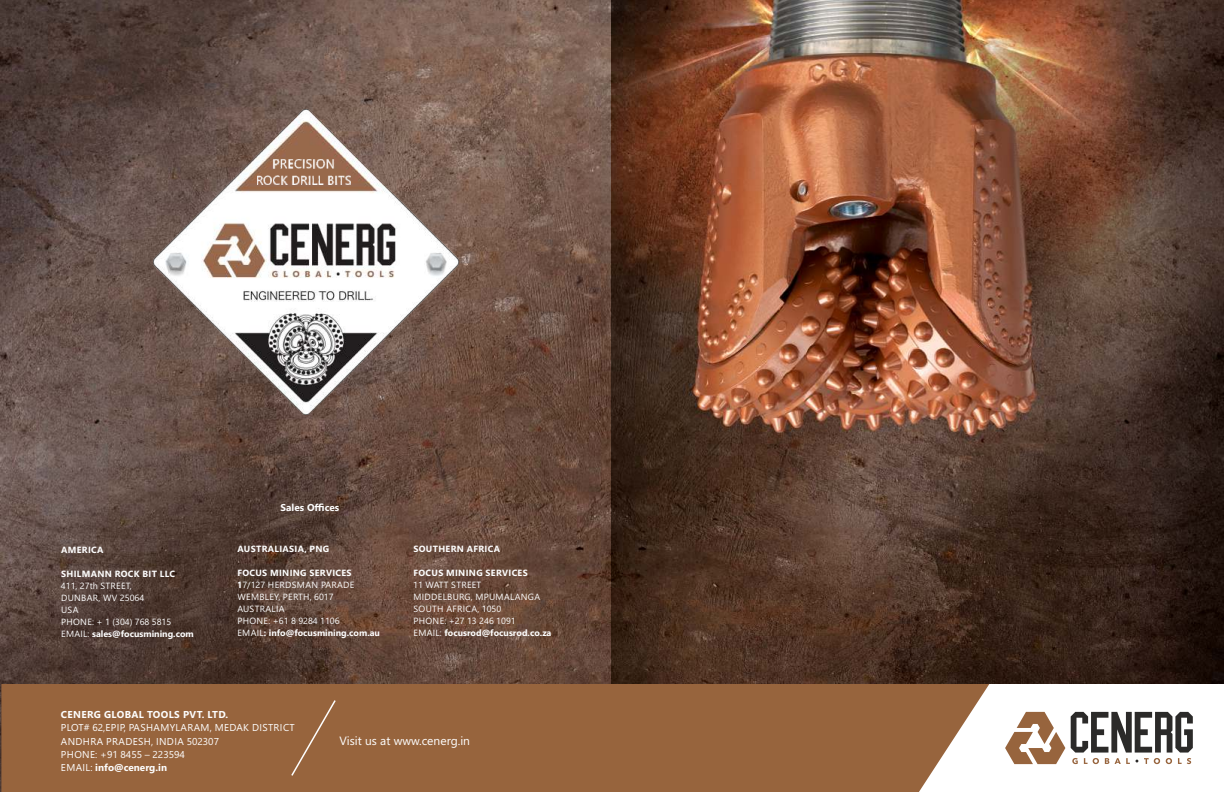
<style>
.page{position:relative;width:1224px;height:792px;background:#fff}
.page>*{position:absolute;margin:0;border:0;box-sizing:border-box;transform-origin:0 0}
.t1{font:12px "Segoe UI";color:#fefefe}
.t2{font:10px/13.3px "Segoe UI";letter-spacing:.035em;color:#fefefe}
.t3{font:700 10px "Segoe UI";letter-spacing:.035em;color:#fefefe}
.t4{font:700 10px "Segoe UI";color:#fefefe}
.t5{font:9px/12px "Segoe UI";letter-spacing:.035em;color:#fefefe}
.t6{font:9px/12px "Segoe UI";color:#fefefe}
.t7{font:700 9px "Segoe UI";letter-spacing:.035em;color:#fefefe}
.s1{font-weight:700}
</style>
<div class="page">
<img style="left:0;top:0;width:612px;height:792px">
<img style="left:612px;top:0;width:612px;height:684px">
<svg style="left:1005px;top:712px;width:60px;height:52px"></svg>
<svg style="left:1071px;top:712px;width:122px;height:52px"></svg>
<img style="left:154px;top:110px;width:304px;height:305px">
<img style="left:258px;top:160px;width:93px;height:24px">
<div style="left:1px;top:684px;width:988px;height:108px;background:#97643d"></div>
<div style="left:290px;top:699px;width:47px;height:78px;background:#97643d"></div>
<p class="t7" style="left:61px;top:546px;width:44px">AMERICA</p>
<p class="t7" style="left:61px;top:570px;width:115px">SHILMANN ROCK BIT LLC</p>
<p class="t6" style="left:61px;top:580px;width:134px">411, 27th STREET,<br>DUNBAR, WV 25064<br>USA<br>PHONE: + 1 (304) 768 5815<br>EMAIL: <span class="s1">sales@focusmining.com</span></p>
<p class="t4" style="left:281px;top:504px;width:60px">Sales Offices</p>
<p class="t7" style="left:237px;top:546px;width:93px">AUSTRALIASIA, PNG</p>
<p class="t5" style="left:237px;top:568px;width:144px"><span class="s1">FOCUS MINING SERVICES<br>1</span>7/127 HERDSMAN PARADE<br>WEMBLEY, PERTH, 6017<br>AUSTRALIA<br>PHONE: +61 8 9284 1106<br>EMAIL<span class="s1">: info@focusmining.com.au</span></p>
<p class="t7" style="left:413px;top:546px;width:88px">SOUTHERN AFRICA</p>
<p class="t7" style="left:413px;top:570px;width:116px">FOCUS MINING SERVICES</p>
<p class="t5" style="left:413px;top:580px;width:140px">11 WATT STREET<br>MIDDELBURG, MPUMALANGA<br>SOUTH AFRICA, 1050<br>PHONE: +27 13 246 1091<br>EMAIL: <span class="s1">focusrod@focusrod.co.za</span></p>
<p class="t3" style="left:61px;top:711px;width:169px">CENERG GLOBAL TOOLS PVT. LTD.</p>
<p class="t2" style="left:61px;top:722px;width:235px">PLOT# 62,EPIP, PASHAMYLARAM, MEDAK DISTRICT<br>ANDHRA PRADESH, INDIA 502307<br>PHONE: +91 8455 – 223594<br>EMAIL: <span class="s1">info@cenerg.in</span></p>
<h1 class="t1" style="left:339px;top:736px;width:132px">Visit us at www.cenerg.in</h1>
</div>
